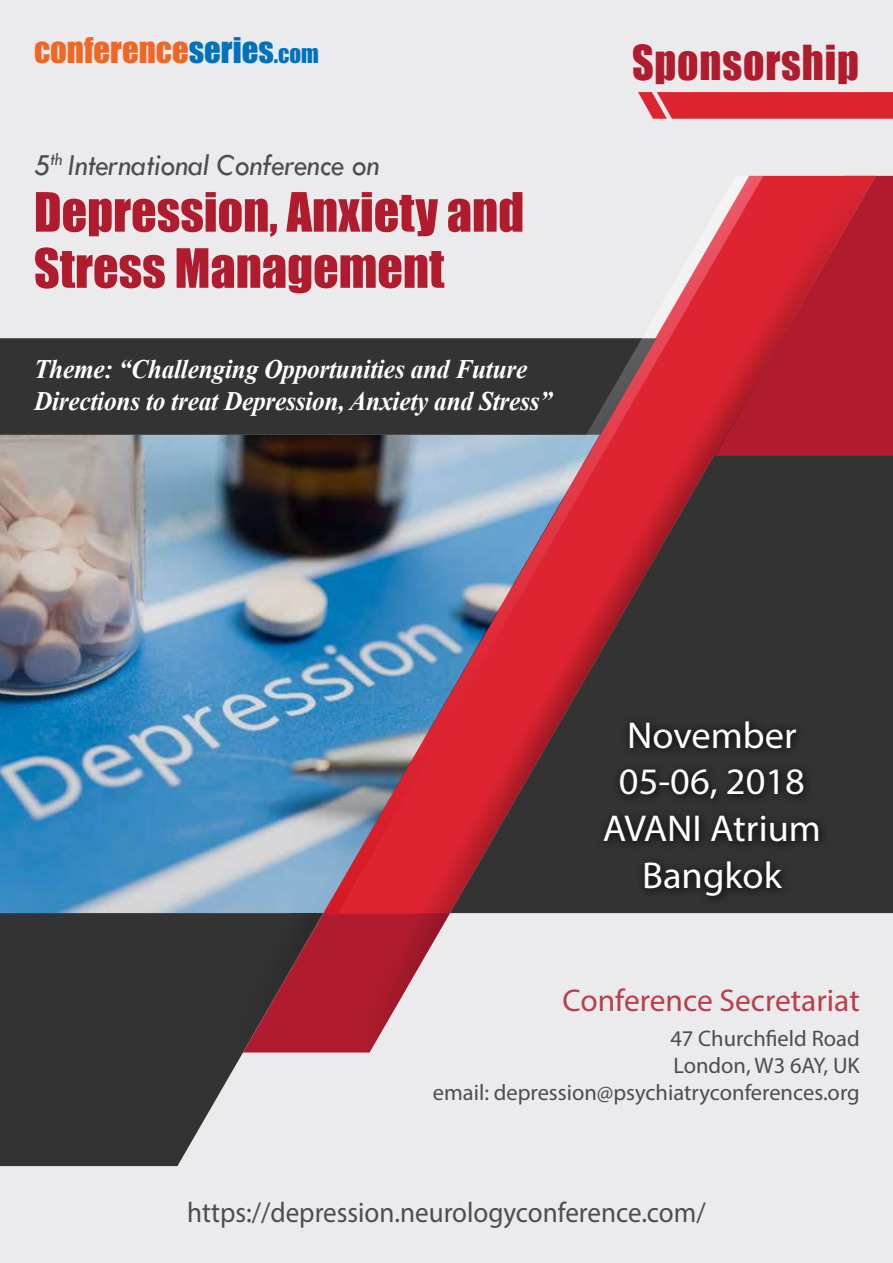
<style>
.page{position:relative;width:893px;height:1263px;background:#ebebed}
.page>*{position:absolute;margin:0;border:0;box-sizing:border-box;transform-origin:0 0}
.t1{font:50.1px/56.1px "Impact";color:#b01c2e}
.t2{font:44.25px "Impact";letter-spacing:.02em;color:#b01c2e;scale:.95 1}
.t3{font:37.5px/46.7px "Myriad Pro";color:#fff;text-align:center}
.t4{font:32.7px "Impact";color:#f26522}
.t5{font:italic 31.65px "Tw Cen";letter-spacing:-.01em;color:#4d4d4f;scale:.95 1}
.t6{font:31.5px "Myriad Pro";color:#bc3e4d}
.t7{font:28.5px "Myriad Pro";color:#4d4d4f;scale:.95 1}
.t8{font:italic 700 26.7px/32.4px "Times New Roman";letter-spacing:-.01em;color:#fff;scale:.95 1}
.t9{font:22.5px/27px "Myriad Pro";color:#4d4d4f;text-align:right}
.s1{color:#0072bc}
.s2{font-size:22.95px;color:#0072bc}
</style>
<div class="page">
<svg style="left:0;top:913px;width:323px;height:253px;fill:#333"></svg>
<div style="left:875px;top:176px;width:18px;height:279px;background:#b01c2e"></div>
<svg style="left:480px;top:176px;width:395px;height:738px;background:#c02a3a"></svg>
<div style="left:322px;top:913px;width:24px;height:139px;background:#b01c2e"></div>
<div style="left:0;top:338px;width:310px;height:97px;background:#333"></div>
<img style="left:763px;top:209px;width:93px;height:246px">
<img style="left:763px;top:280px;width:22px;height:135px">
<img style="left:783px;top:200px;width:48px;height:136px">
<img style="left:829px;top:176px;width:46px;height:80px">
<img style="left:346px;top:913px;width:104px;height:139px">
<img style="left:217px;top:913px;width:105px;height:139px">
<div style="left:763px;top:455px;width:130px;height:458px;background:#333"></div>
<svg style="left:310px;top:176px;width:453px;height:737px"></svg>
<svg style="left:638px;top:92px;width:255px;height:27px;background:#de303b"></svg>
<img style="left:0;top:435px;width:600px;height:478px">
<svg style="left:597px;top:714px;width:231px;height:192px;background:#2c2c2c"></svg>
<p class="t4" style="left:34px;top:25px;width:286px">conference<span class="s1">series</span><span class="s2">.com</span></p>
<p class="t5" style="left:34px;top:146px;width:365px">5<sup>th</sup> International Conference on</p>
<h1 class="t1" style="left:34px;top:183px;width:492px">Depression, Anxiety and<br>Stress Management</h1>
<p class="t8" style="left:34px;top:352px;width:547px">Theme: “Challenging Opportunities and Future<br>Directions to treat Depression, Anxiety and Stress”</p>
<h2 class="t2" style="left:632px;top:28px;width:240px">Sponsorship</h2>
<h3 class="t3" style="left:603px;top:711px;width:220px">November<br>05-06, 2018<br>AVANI Atrium<br>Bangkok</h3>
<p class="t6" style="left:563px;top:981px;width:299px">Conference Secretariat</p>
<p class="t9" style="left:433px;top:1025px;width:428px">47 Churchfield Road<br>London, W3 6AY, UK<br>email: depression@psychiatryconferences.org</p>
<p class="t7" style="left:187px;top:1195px;width:547px">https://depression.neurologyconference.com/</p>
</div>
